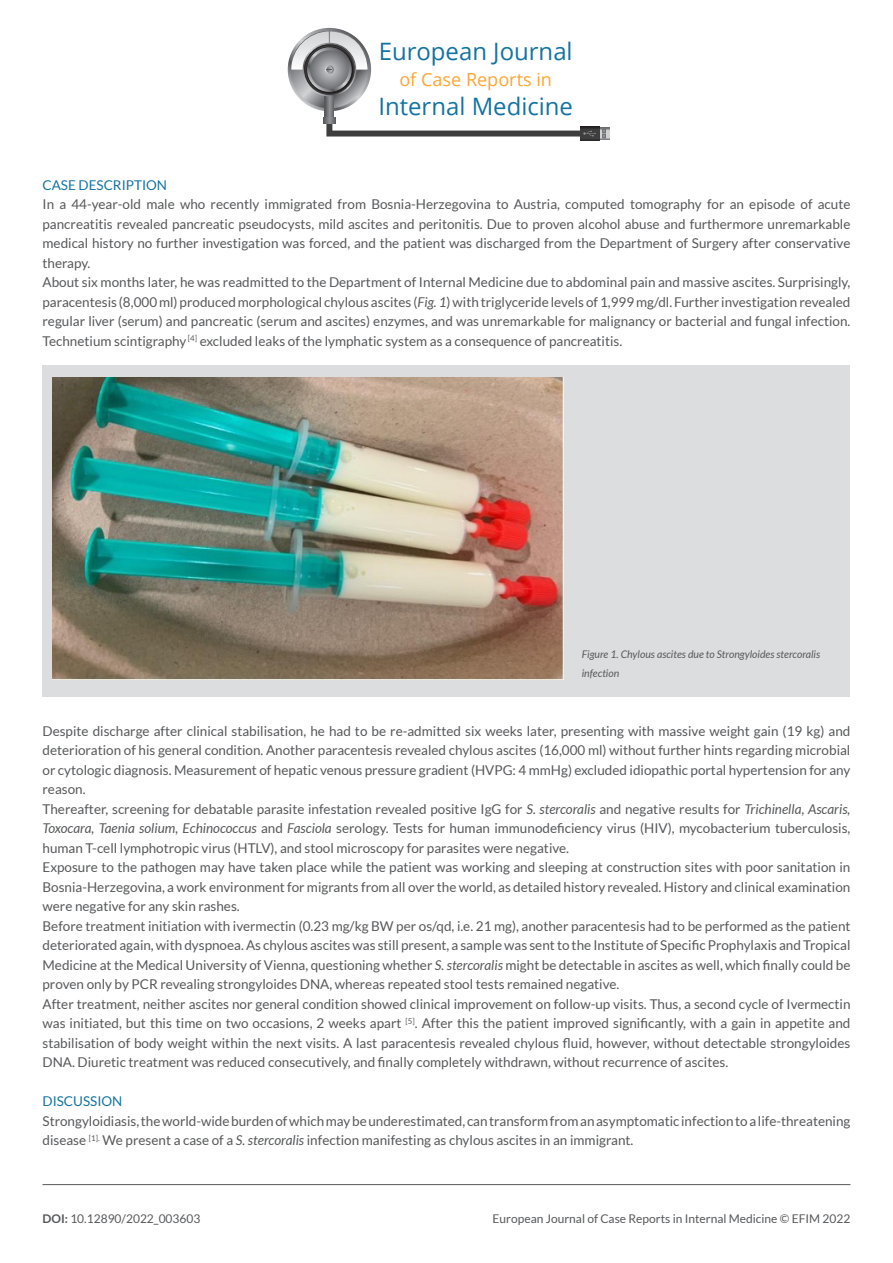
<style>
.page{position:relative;width:893px;height:1263px;background:#fff}
.page>*{position:absolute;margin:0;border:0;box-sizing:border-box;transform-origin:0 0}
.t1{font:24px "Open Sans";color:#1373a1}
.t2{font:18px "Open Sans";color:#faa633}
.TESTO_ARTICOLO{font:13.5px/19.5px "Lato";color:#57585a;text-align:justify}
.TITOLINI{font:13.5px "Lato";color:#1373a1}
.t3{font:12px "Lato";color:#57585a}
.DIDASCALIA{font:italic 10.5px/19.5px "Lato";color:#57585a}
.s1{font-style:italic}
.s2{font-weight:700}
</style>
<div class="page">
<svg style="left:288px;top:28px;width:83px;height:83px"></svg>
<svg style="left:291px;top:31px;width:77px;height:77px"></svg>
<svg style="left:325px;top:96px;width:9px;height:21px"></svg>
<svg style="left:303px;top:43px;width:53px;height:53px"></svg>
<svg style="left:304px;top:44px;width:51px;height:51px"></svg>
<svg style="left:307px;top:47px;width:45px;height:45px"></svg>
<svg style="left:310px;top:50px;width:39px;height:39px"></svg>
<svg style="left:291px;top:31px;width:76px;height:43px"></svg>
<svg style="left:600px;top:128px;width:10px;height:11px"></svg>
<svg style="left:603px;top:129px;width:2px;height:9px"></svg>
<svg style="left:580px;top:126px;width:20px;height:15px"></svg>
<svg style="left:323px;top:117px;width:273px;height:20px"></svg>
<hr style="left:43px;top:1184px;width:807px;height:1px;background:#57585a">
<div style="left:43px;top:365px;width:807px;height:332px;background:#dcdddf"></div>
<img style="left:53px;top:378px;width:511px;height:301px">
<h1 class="t1" style="left:379px;top:35px;width:196px">European Journal</h1>
<h2 class="t2" style="left:399px;top:67px;width:154px">of Case Reports in</h2>
<h1 class="t1" style="left:378px;top:89px;width:196px">Internal Medicine</h1>
<p class="TITOLINI" style="left:43px;top:177px;width:126px">CASE DESCRIPTION</p>
<p class="TESTO_ARTICOLO" style="left:43px;top:194px;width:809px">In a 44-year-old male who recently immigrated from Bosnia-Herzegovina to Austria, computed tomography for an episode of acute pancreatitis revealed pancreatic pseudocysts, mild ascites and peritonitis. Due to proven alcohol abuse and furthermore unremarkable medical history no further investigation was forced, and the patient was discharged from the Department of Surgery after conservative therapy.</p>
<p class="TESTO_ARTICOLO" style="left:43px;top:272px;width:809px">About six months later, he was readmitted to the Department of Internal Medicine due to abdominal pain and massive ascites. Surprisingly, paracentesis (8,000 ml) produced morphological chylous ascites (<span class="s1">Fig. 1</span>) with triglyceride levels of 1,999 mg/dl. Further investigation revealed regular liver (serum) and pancreatic (serum and ascites) enzymes, and was unremarkable for malignancy or bacterial and fungal infection.<br>Technetium scintigraphy <sup>[4]</sup> excluded leaks of the lymphatic system as a consequence of pancreatitis.</p>
<p class="DIDASCALIA" style="left:582px;top:644px;width:240px">Figure 1. Chylous ascites due to Strongyloides stercoralis infection</p>
<p class="TESTO_ARTICOLO" style="left:43px;top:721px;width:809px">Despite discharge after clinical stabilisation, he had to be re-admitted six weeks later, presenting with massive weight gain (19 kg) and deterioration of his general condition. Another paracentesis revealed chylous ascites (16,000 ml) without further hints regarding microbial or cytologic diagnosis. Measurement of hepatic venous pressure gradient (HVPG: 4 mmHg) excluded idiopathic portal hypertension for any reason.</p>
<p class="TESTO_ARTICOLO" style="left:43px;top:799px;width:809px">Thereafter, screening for debatable parasite infestation revealed positive IgG for <span class="s1">S. stercoralis</span> and negative results for <span class="s1">Trichinella</span>, <span class="s1">Ascaris, Toxocara, Taenia solium, Echinococcus</span> and <span class="s1">Fasciola</span> serology. Tests for human immunodeficiency virus (HIV), mycobacterium tuberculosis, human T-cell lymphotropic virus (HTLV), and stool microscopy for parasites were negative.</p>
<p class="TESTO_ARTICOLO" style="left:43px;top:857px;width:809px">Exposure to the pathogen may have taken place while the patient was working and sleeping at construction sites with poor sanitation in Bosnia-Herzegovina, a work environment for migrants from all over the world, as detailed history revealed. History and clinical examination were negative for any skin rashes.</p>
<p class="TESTO_ARTICOLO" style="left:43px;top:916px;width:809px">Before treatment initiation with ivermectin (0.23 mg/kg BW per os/qd, i.e. 21 mg), another paracentesis had to be performed as the patient deteriorated again, with dyspnoea. As chylous ascites was still present, a sample was sent to the Institute of Specific Prophylaxis and Tropical Medicine at the Medical University of Vienna, questioning whether <span class="s1">S. stercoralis</span> might be detectable in ascites as well, which finally could be proven only by PCR revealing strongyloides DNA, whereas repeated stool tests remained negative.</p>
<p class="TESTO_ARTICOLO" style="left:43px;top:994px;width:809px">After treatment, neither ascites nor general condition showed clinical improvement on follow-up visits. Thus, a second cycle of Ivermectin was initiated, but this time on two occasions, 2 weeks apart <sup>[5]</sup>. After this the patient improved significantly, with a gain in appetite and stabilisation of body weight within the next visits. A last paracentesis revealed chylous fluid, however, without detectable strongyloides DNA. Diuretic treatment was reduced consecutively, and finally completely withdrawn, without recurrence of ascites.</p>
<p class="TITOLINI" style="left:43px;top:1094px;width:82px">DISCUSSION</p>
<p class="TESTO_ARTICOLO" style="left:43px;top:1111px;width:809px">Strongyloidiasis, the world-wide burden of which may be underestimated, can transform from an asymptomatic infection to a life-threatening disease <sup>[1].</sup> We present a case of a <span class="s1">S. stercoralis</span> infection manifesting as chylous ascites in an immigrant.</p>
<p class="t3" style="left:43px;top:1212px;width:159px"><span class="s2">DOI:</span> 10.12890/2022_003603</p>
<p class="t3" style="left:493px;top:1212px;width:359px">European Journal of Case Reports in Internal Medicine © EFIM 2022</p>
</div>
